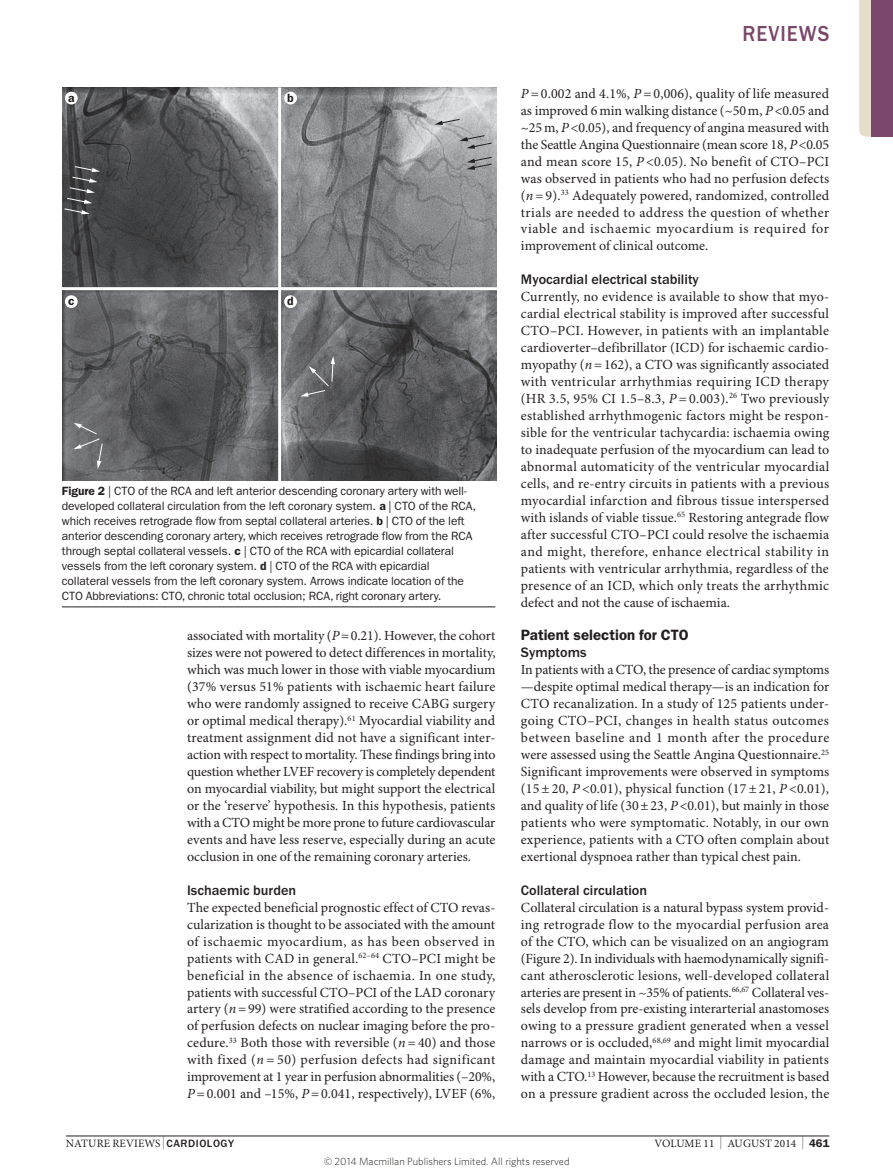
<style>
.page{position:relative;width:893px;height:1174px;background:#fff}
.page>*{position:absolute;margin:0;border:0;box-sizing:border-box;transform-origin:0 0}
.t1{font:500 22.5px "ITC Franklin Gothic Std";letter-spacing:.05em;color:#7b476a;scale:.9 1}
.Head_1{font:600 15px "ITC Franklin Gothic Std";color:#231f20}
.Head_2{font:500 14.25px "ITC Franklin Gothic Std";color:#231f20}
.Body_first{font:13.95px/17px "Minion Pro";letter-spacing:.005em;color:#231f20}
.Figure_caption{font:12px/15px "ITC Franklin Gothic Std";letter-spacing:-.01em;color:#231f20}
.t2{font:600 12px "ITC Franklin Gothic Std";color:#231f20}
.t3{font:11.25px "Minion Pro";letter-spacing:.01em;color:#231f20}
.t4{font:300 10.5px "Whitney";color:#1d1d1b}
.s1{font-weight:600}
.s2{font-style:italic}
.s3{font-size:12.9px}
.s4{font-family:"ITC Franklin Gothic Std";font-weight:500;font-size:10.95px}
.s5{font-family:"ITC Franklin Gothic Std";font-weight:600}
</style>
<div class="page">
<hr style="left:66px;top:1135px;width:763px;height:1px;background:#231f20">
<img style="left:63px;top:87px;width:434px;height:394px">
<hr style="left:278px;top:87px;width:3px;height:396px;background:#fff">
<hr style="left:61px;top:287px;width:437px;height:3px;background:#fff">
<div style="left:65px;top:92px;width:13px;height:12px;background:#fff;border-radius:50%"></div>
<div style="left:65px;top:295px;width:13px;height:13px;background:#fff;border-radius:50%"></div>
<div style="left:284px;top:295px;width:13px;height:13px;background:#fff;border-radius:50%"></div>
<div style="left:284px;top:92px;width:13px;height:12px;background:#fff;border-radius:50%"></div>
<svg style="left:467px;top:156px;width:26px;height:14px"></svg>
<svg style="left:460px;top:135px;width:33px;height:14px"></svg>
<svg style="left:434px;top:118px;width:26px;height:7px"></svg>
<svg style="left:300px;top:356px;width:35px;height:40px"></svg>
<svg style="left:73px;top:423px;width:30px;height:46px"></svg>
<svg style="left:64px;top:166px;width:36px;height:48px"></svg>
<hr style="left:62px;top:606px;width:433px;height:1px;background:#231f20">
<svg style="left:859px;top:0;width:13px;height:137px"></svg>
<div style="left:872px;top:0;width:21px;height:137px;background:#7b476a"></div>
<p class="t2" style="left:68px;top:90px;width:8px">a</p>
<p class="t2" style="left:287px;top:90px;width:8px">b</p>
<p class="t2" style="left:68px;top:294px;width:8px">c</p>
<p class="t2" style="left:287px;top:294px;width:8px">d</p>
<p class="Figure_caption" style="left:62px;top:484px;width:415px"><span class="s1">Figure 2</span> | CTO of the RCA and left anterior descending coronary artery with well&shy;developed collateral circulation from the left coronary system. <span class="s1">a</span> | CTO of the RCA, which receives retrograde flow from septal collateral arteries. <span class="s1">b</span> | CTO of the left anterior descending coronary artery, which receives retrograde flow from the RCA through septal collateral vessels. <span class="s1">c</span> | CTO of the RCA with epicardial collateral vessels from the left coronary system. <span class="s1">d</span> | CTO of the RCA with epicardial collateral vessels from the left coronary system. Arrows indicate location of the CTO Abbreviations: CTO, chronic total occlusion; RCA, right coronary artery.</p>
<p class="Body_first" style="left:187px;top:628px;width:310px">associated with mortality (<span class="s2">P</span>=0.21). However, the cohort sizes were not powered to detect differences in mortality, which was much lower in those with viable myocardium (37% versus 51% patients with ischaemic heart failure who were randomly assigned to receive CABG surgery or optimal medical therapy).<sup>61</sup> Myocardial viability and treatment assignment did not have a significant inter&shy;action with respect to mortality. These findings bring into question whether LVEF recovery is completely dependent on myocardial viability, but might support the electrical or the ‘reserve’ hypothesis. In this hypothesis, patients with a CTO might be more prone to future cardiovascular events and have less reserve, especially during an acute occlusion in one of the remaining coronary arteries.</p>
<p class="Head_2" style="left:187px;top:882px;width:111px">Ischaemic burden</p>
<p class="Body_first" style="left:187px;top:899px;width:310px;text-align:justify">The expected beneficial prognostic effect of CTO revas&shy;cularization is thought to be associated with the amount of ischaemic myocardium, as has been observed in patients with CAD in general.<sup>62–64</sup> CTO–PCI might be beneficial in the absence of ischaemia. In one study, patients with successful CTO–PCI of the LAD coronary artery (<span class="s2">n</span>=99) were stratified according to the presence of perfusion defects on nuclear imaging before the pro&shy;cedure.<sup>33</sup> Both those with reversible (<span class="s2">n</span> = 40) and those with fixed (<span class="s2">n</span> = 50) perfusion defects had significant improvement at 1 year in perfusion abnormalities (–20%, <span class="s2">P</span>=0.001 and –15%, <span class="s2">P</span>=0.041, respectively), LVEF (6%,</p>
<h1 class="t1" style="left:742px;top:21px;width:98px">REVIEWS</h1>
<p class="Body_first" style="left:521px;top:85px;width:310px;text-align:justify"><span class="s2">P</span> = 0.002 and 4.1%, <span class="s2">P</span> = 0,006), quality of life measured as improved 6min walking distance (~50m, <span class="s2">P</span>&lt;0.05 and ~25m, <span class="s2">P</span>&lt;0.05), and frequency of angina measured with the Seattle Angina Questionnaire (mean score 18, <span class="s2">P</span>&lt;0.05 and mean score 15, <span class="s2">P</span> &lt;0.05). No benefit of CTO–PCI was observed in patients who had no perfusion defects (<span class="s2">n</span> = 9).<sup>33</sup> Adequately powered, randomized, controlled trials are needed to address the question of whether viable and ischaemic myocardium is required for improvement of clinical outcome.</p>
<p class="Head_2" style="left:521px;top:272px;width:180px">Myocardial electrical stability</p>
<p class="Body_first" style="left:521px;top:289px;width:310px">Currently, no evidence is available to show that myo&shy;cardial electrical stability is improved after successful CTO–PCI. However, in patients with an implantable cardioverter–defibrillator (ICD) for ischaemic cardio&shy;myopathy (<span class="s2">n</span>=162), a CTO was significantly associated with ventricular arrhythmias requiring ICD therapy (HR 3.5, 95% CI 1.5–8.3, <span class="s2">P</span> = 0.003).<sup>26</sup> Two previously established arrhythmogenic factors might be respon&shy;sible for the ventricular tachycardia: ischaemia owing to inadequate perfusion of the myocardium can lead to abnormal automaticity of the ventricular myocardial cells, and re-entry circuits in patients with a previous myocardial infarction and fibrous tissue interspersed with islands of viable tissue.<sup>65</sup> Restoring antegrade flow after successful CTO–PCI could resolve the ischaemia and might, therefore, enhance electrical stability in patients with ventricular arrhythmia, regardless of the presence of an ICD, which only treats the arrhythmic defect and not the cause of ischaemia.</p>
<p class="Head_1" style="left:521px;top:626px;width:169px">Patient selection for CTO</p>
<p class="Head_2" style="left:521px;top:644px;width:67px">Symptoms</p>
<p class="Body_first" style="left:521px;top:662px;width:310px;text-align:justify">In patients with a CTO, the presence of cardiac symptoms —despite optimal medical therapy—is an indication for CTO recanalization. In a study of 125 patients under&shy;going CTO–PCI, changes in health status outcomes between baseline and 1 month after the procedure were assessed using the Seattle Angina Questionnaire.<sup>25<br></sup>Significant improvements were observed in symptoms (15 ± 20, <span class="s2">P</span> &lt;0.01), physical function (17 ± 21, <span class="s2">P</span> &lt;0.01), and quality of life (30±23, <span class="s2">P</span>&lt;0.01), but mainly in those patients who were symptomatic. Notably, in our own experience, patients with a CTO often complain about exertional dyspnoea rather than typical chest pain.</p>
<p class="Head_2" style="left:521px;top:882px;width:128px">Collateral circulation</p>
<p class="Body_first" style="left:521px;top:899px;width:310px">Collateral circulation is a natural bypass system provid&shy;ing retrograde flow to the myocardial perfusion area of the CTO, which can be visualized on an angiogram (Figure 2). In individuals with haemodynamically signifi&shy;cant atherosclerotic lesions, well-developed collateral arteries are present in ~35% of patients.<sup>66,67</sup> Collateral ves&shy;sels develop from pre-existing interarterial anastomoses owing to a pressure gradient generated when a vessel narrows or is occluded,<sup>68,69</sup> and might limit myocardial damage and maintain myocardial viability in patients with a CTO.<sup>13</sup> However, because the recruitment is based on a pressure gradient across the occluded lesion, the</p>
<p class="t3" style="left:66px;top:1136px;width:170px">NATURE REVIEWS <span class="s3">|</span> <span class="s4">CARDIOLOGY</span></p>
<p class="t3" style="left:654px;top:1136px;width:176px">VOLUME 11 <span class="s3">|</span> AUGUST 2014 <span class="s3">|</span> <span class="s5">461</span></p>
<p class="t4" style="left:324px;top:1154px;width:247px">© 2014 Macmillan Publishers Limited. All rights reserved</p>
</div>
